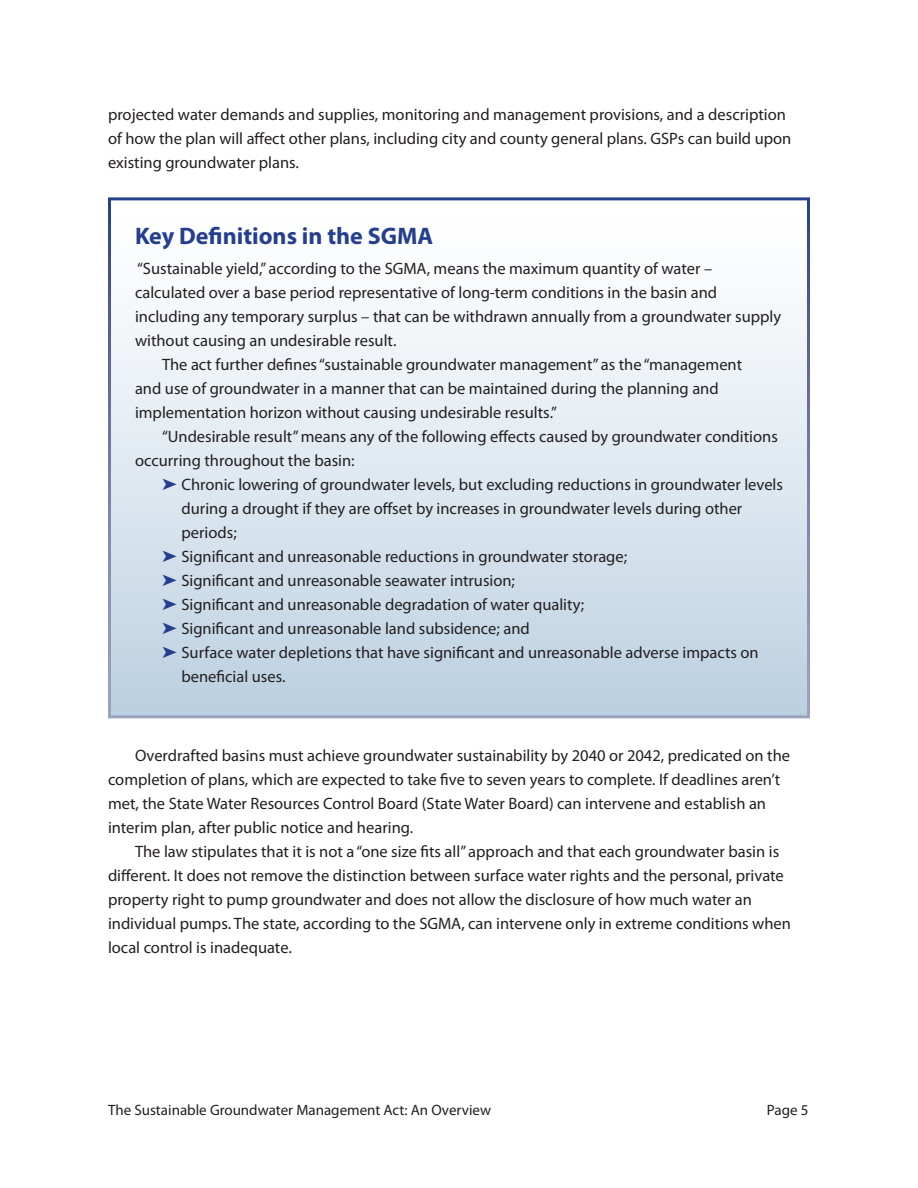
<style>
.page{position:relative;width:918px;height:1188px;background:#fff}
.page>*{position:absolute;margin:0;border:0;box-sizing:border-box;transform-origin:0 0}
.Sidebar_sub{font:700 24px "Myriad Pro";color:#253f8e}
.body{font:16.5px/24px "Myriad Pro";color:#231f20}
.bullet_w_arrows{font:16.5px/24px "Myriad Pro";color:#231f20}
.body_no_indent{font:16.5px/24px "Myriad Pro";color:#231f20}
.folio{font:15px "Myriad Pro";color:#231f20}
.s1{color:#253f8e}
</style>
<div class="page">
<div style="left:110px;top:199px;width:698px;height:518px;background:linear-gradient(to bottom,#fff,#bdd0e1)"></div>
<p class="body" style="left:108px;top:103px;width:685px">projected water demands and supplies, monitoring and management provisions, and a description of how the plan will affect other plans, including city and county general plans. GSPs can build upon existing groundwater plans.</p>
<p class="Sidebar_sub" style="left:135px;top:221px;width:300px">Key Definitions in the SGMA</p>
<p class="body_no_indent" style="left:135px;top:257px;width:648px">“Sustainable yield,” according to the SGMA, means the maximum quantity of water – calculated over a base period representative of long-term conditions in the basin and including any temporary surplus – that can be withdrawn annually from a groundwater supply without causing an undesirable result.</p>
<p class="body" style="left:135px;top:353px;width:609px;text-indent:27px">The act further defines “sustainable groundwater management” as the “management and use of groundwater in a manner that can be maintained during the planning and implementation horizon without causing undesirable results.”</p>
<p class="body" style="left:135px;top:425px;width:644px;text-indent:27px">“Undesirable result” means any of the following effects caused by groundwater conditions occurring throughout the basin:</p>
<p class="bullet_w_arrows" style="left:182px;top:473px;width:603px;text-indent:-20px"><span class="s1">➤</span> Chronic lowering of groundwater levels, but excluding reductions in groundwater levels during a drought if they are offset by increases in groundwater levels during other periods;</p>
<p class="bullet_w_arrows" style="left:162px;top:545px;width:467px"><span class="s1">➤</span> Significant and unreasonable reductions in groundwater storage;</p>
<p class="bullet_w_arrows" style="left:162px;top:569px;width:355px"><span class="s1">➤</span> Significant and unreasonable seawater intrusion;</p>
<p class="bullet_w_arrows" style="left:162px;top:593px;width:424px"><span class="s1">➤</span> Significant and unreasonable degradation of water quality;</p>
<p class="bullet_w_arrows" style="left:162px;top:617px;width:369px"><span class="s1">➤</span> Significant and unreasonable land subsidence; and</p>
<p class="bullet_w_arrows" style="left:182px;top:641px;width:579px;text-indent:-20px"><span class="s1">➤</span> Surface water depletions that have significant and unreasonable adverse impacts on beneficial uses.</p>
<p class="body" style="left:108px;top:743px;width:684px;text-indent:27px">Overdrafted basins must achieve groundwater sustainability by 2040 or 2042, predicated on the completion of plans, which are expected to take five to seven years to complete. If deadlines aren’t met, the State Water Resources Control Board (State Water Board) can intervene and establish an interim plan, after public notice and hearing.</p>
<p class="body" style="left:108px;top:839px;width:685px;text-indent:27px">The law stipulates that it is not a “one size fits all” approach and that each groundwater basin is different. It does not remove the distinction between surface water rights and the personal, private property right to pump groundwater and does not allow the disclosure of how much water an individual pumps. The state, according to the SGMA, can intervene only in extreme conditions when local control is inadequate.</p>
<p class="folio" style="left:108px;top:1100px;width:385px">The Sustainable Groundwater Management Act: An Overview</p>
<p class="folio" style="left:767px;top:1100px;width:43px">Page 5</p>
</div>
